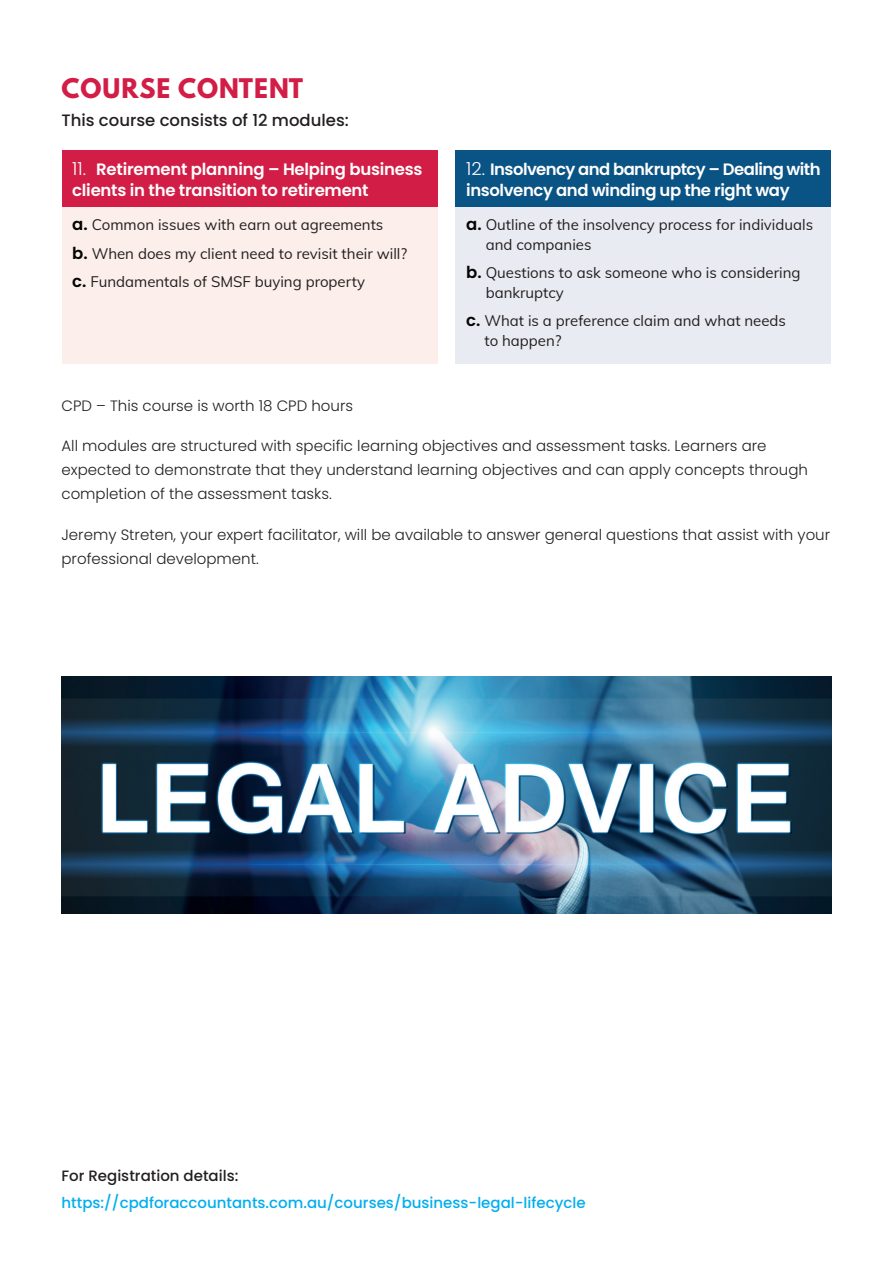
<style>
.page{position:relative;width:893px;height:1263px;background:#fff}
.page>*{position:absolute;margin:0;border:0;box-sizing:border-box;transform-origin:0 0}
.t1{font:700 24px "League Spartan";letter-spacing:.04em;color:#d21e47}
.t2{font:600 16.5px/21px "Poppins";letter-spacing:-.015em;color:#fff}
.t3{font:600 16.5px/21px "Poppins";letter-spacing:-.035em;color:#fff}
.t4{font:500 16.5px "Poppins";color:#231f20}
.t5{font:300 15px/24px "Poppins";color:#231f20}
.t6{font:15px/19.5px "Muli";color:#231f20}
.t7{font:500 15px "Poppins";color:#00aeef}
.t8{font:500 15px "Poppins";color:#231f20}
.s1{font-weight:300;font-size:18px}
.s2{font-family:"Poppins";font-weight:600;font-size:16.5px;color:#040503}
</style>
<div class="page">
<div style="left:62px;top:150px;width:375px;height:57px;background:#d21e47"></div>
<div style="left:62px;top:207px;width:375px;height:156px;background:#fbeeeb"></div>
<div style="left:455px;top:150px;width:376px;height:57px;background:#0a5385"></div>
<div style="left:455px;top:207px;width:376px;height:157px;background:#e9ebf2"></div>
<img style="left:61px;top:677px;width:770px;height:236px">
<h1 class="t1" style="left:62px;top:69px;width:243px">COURSE CONTENT</h1>
<p class="t4" style="left:62px;top:111px;width:289px">This course consists of 12 modules:</p>
<p class="t2" style="left:72px;top:159px;width:352px"><span class="s1">11.</span> Retirement planning – Helping business clients in the transition to retirement</p>
<p class="t6" style="left:72px;top:210px;width:336px;line-height:28.5px"><span class="s2">a.</span> Common issues with earn out agreements<br><span class="s2">b.</span> When does my client need to revisit their will? <span class="s2">c.</span> Fundamentals of SMSF buying property</p>
<p class="t3" style="left:466px;top:159px;width:356px"><span class="s1">12.</span> Insolvency and bankruptcy – Dealing with insolvency and winding up the right way</p>
<p class="t6" style="left:486px;top:214px;width:329px;text-indent:-19px"><span class="s2">a.</span> Outline of the insolvency process for individuals and companies</p>
<p class="t6" style="left:486px;top:262px;width:316px;text-indent:-19px"><span class="s2">b.</span> Questions to ask someone who is considering bankruptcy</p>
<p class="t6" style="left:484px;top:310px;width:303px;text-indent:-18px"><span class="s2">c.</span> What is a preference claim and what needs to happen?</p>
<p class="t5" style="left:62px;top:393px;width:293px">CPD – This course is worth 18 CPD hours</p>
<p class="t5" style="left:62px;top:434px;width:748px">All modules are structured with specific learning objectives and assessment tasks. Learners are expected to demonstrate that they understand learning objectives and can apply concepts through completion of the assessment tasks.</p>
<p class="t5" style="left:62px;top:522px;width:770px">Jeremy Streten, your expert facilitator, will be available to answer general questions that assist with your professional development.</p>
<p class="t8" style="left:62px;top:1167px;width:178px">For Registration details:</p>
<p class="t7" style="left:62px;top:1194px;width:526px">https://cpdforaccountants.com.au/courses/business-legal-lifecycle</p>
</div>
